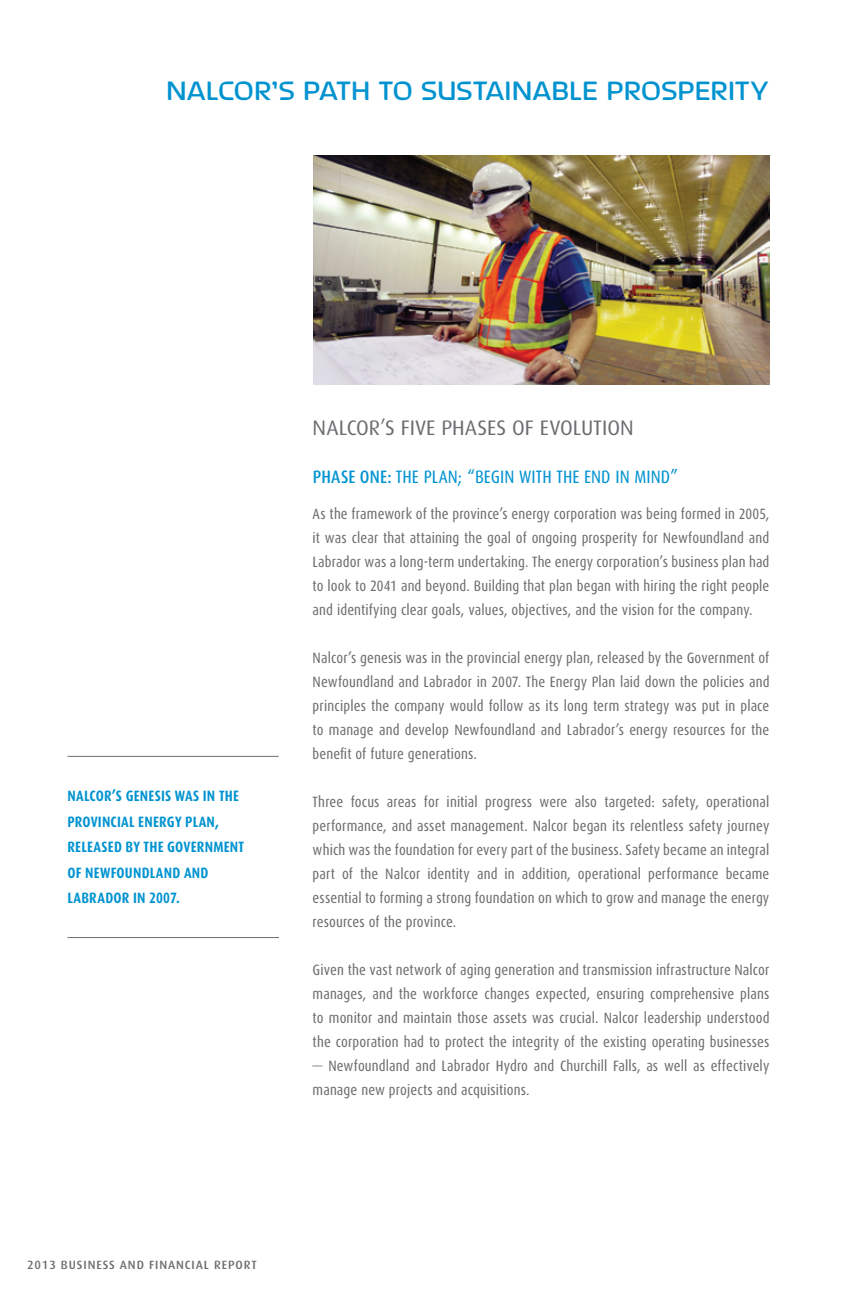
<style>
.page{position:relative;width:864px;height:1296px;background:#fff}
.page>*{position:absolute;margin:0;border:0;box-sizing:border-box;transform-origin:0 0}
.t1{font:500 36px "September";letter-spacing:.005em;color:#0093d0}
.t2{font:21px "Dax";color:#6c6d70}
.Financial_Subtitle{font:18px "Dax Condensed";letter-spacing:.005em;color:#0093d0}
.t3{font:15px/24px "Dax Condensed";letter-spacing:.01em;color:#6c6d70;text-align:justify}
.t4{font:700 15px/25.5px "Dax Condensed";letter-spacing:.015em;color:#0093d0}
.t5{font:500 12px "Dax";letter-spacing:.075em;color:#6c6d70}
.s1{font-family:"Dax Pro";font-weight:500;font-stretch:condensed}
</style>
<div class="page">
<img style="left:313px;top:155px;width:457px;height:230px">
<hr style="left:68px;top:756px;width:211px;height:1px;background:#6c6d70">
<hr style="left:68px;top:937px;width:211px;height:1px;background:#6c6d70">
<p class="t1" style="left:166px;top:71px;width:604px">NALCOR’S PATH TO SUSTAINABLE PROSPERITY</p>
<p class="t4" style="left:68px;top:783px;width:178px">NALCOR’S GENESIS WAS IN THE<br>PROVINCIAL ENERGY PLAN,<br>RELEASED BY THE GOVERNMENT<br>OF NEWFOUNDLAND AND<br>LABRADOR IN 2007.</p>
<p class="t2" style="left:313px;top:416px;width:323px">NALCOR’S FIVE PHASES OF EVOLUTION</p>
<p class="Financial_Subtitle" style="left:313px;top:467px;width:367px"><span class="s1">PHASE ONE:</span> THE PLAN; “BEGIN WITH THE END IN MIND”</p>
<p class="t3" style="left:313px;top:502px;width:458px">As the framework of the province’s energy corporation was being formed in 2005, it was clear that attaining the goal of ongoing prosperity for Newfoundland and Labrador was a long-term undertaking. The energy corporation’s business plan had to look to 2041 and beyond. Building that plan began with hiring the right people and identifying clear goals, values, objectives, and the vision for the company.</p>
<p class="t3" style="left:313px;top:646px;width:458px">Nalcor’s genesis was in the provincial energy plan, released by the Government of Newfoundland and Labrador in 2007. The Energy Plan laid down the policies and principles the company would follow as its long term strategy was put in place to manage and develop Newfoundland and Labrador’s energy resources for the benefit of future generations.</p>
<p class="t3" style="left:313px;top:790px;width:458px">Three focus areas for initial progress were also targeted: safety, operational performance, and asset management. Nalcor began its relentless safety journey which was the foundation for every part of the business. Safety became an integral part of the Nalcor identity and in addition, operational performance became essential to forming a strong foundation on which to grow and manage the energy resources of the province.</p>
<p class="t3" style="left:313px;top:958px;width:458px">Given the vast network of aging generation and transmission infrastructure Nalcor manages, and the workforce changes expected, ensuring comprehensive plans to monitor and maintain those assets was crucial. Nalcor leadership understood the corporation had to protect the integrity of the existing operating businesses</p>
<p class="t3" style="left:313px;top:1054px;width:458px">— Newfoundland and Labrador Hydro and Churchill Falls, as well as effectively manage new projects and acquisitions.</p>
<p class="t5" style="left:27px;top:1258px;width:231px">2013 BUSINESS AND FINANCIAL REPORT</p>
</div>
